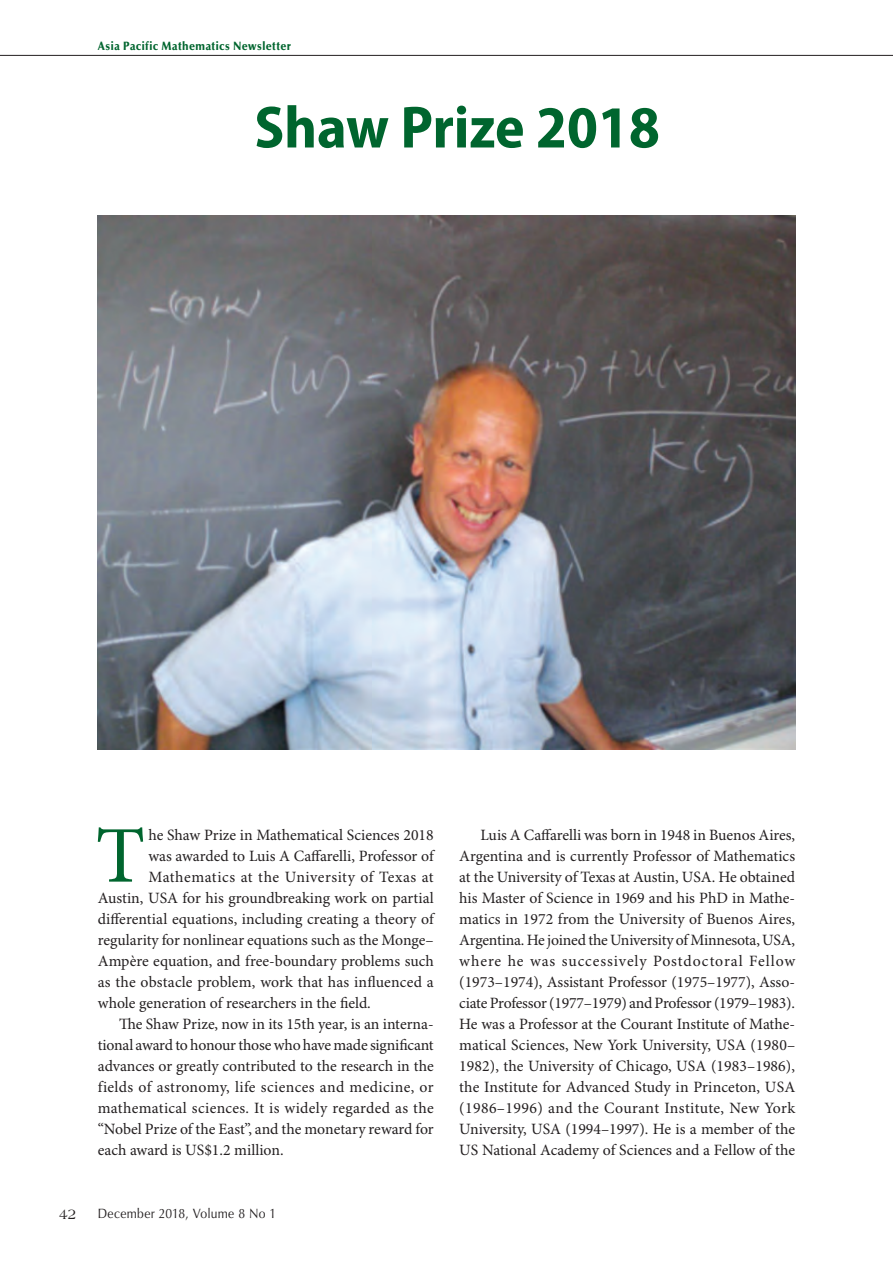
<style>
.page{position:relative;width:893px;height:1263px;background:#fff}
.page>*{position:absolute;margin:0;border:0;box-sizing:border-box;transform-origin:0 0}
.t1{font:80.4px "Minion Pro";color:#00652e}
.t2{font:700 semi-condensed 60px "Myriad Pro";color:#00652e}
.t3{font:15.75px/21px "Minion Pro";color:#231f20;text-align:justify}
.t4{font:15.75px "Minion Pro";letter-spacing:.02em;color:#231f20}
.t5{font:15.75px "Minion Pro";letter-spacing:.03em;color:#231f20}
.t6{font:15px "Americana Std";color:#231f20;scale:.9 1}
.t7{font:13.5px "Optima LT Std";letter-spacing:.02em;color:#231f20;scale:.9 1}
.t8{font:900 12px "Optima LT Std";letter-spacing:.04em;color:#00652e;scale:.9 1}
</style>
<div class="page">
<img style="left:98px;top:215px;width:697px;height:535px">
<hr style="left:0;top:55px;width:893px;height:1px;background:#231f20">
<p class="t8" style="left:98px;top:39px;width:216px">Asia Pacific Mathematics Newsletter</p>
<h2 class="t2" style="left:254px;top:94px;width:407px">Shaw Prize 2018</h2>
<h1 class="t1" style="left:96px;top:808px;width:51px">T</h1>
<p class="t3" style="left:148px;top:825px;width:287px">he Shaw Prize in Mathematical Sciences 2018</p>
<p class="t3" style="left:148px;top:846px;width:287px">was awarded to Luis A Caffarelli, Professor of</p>
<p class="t5" style="left:148px;top:867px;width:287px">Mathematics at the University of Texas at</p>
<p class="t3" style="left:98px;top:888px;width:337px">Austin, USA for his groundbreaking work on partial</p>
<p class="t3" style="left:98px;top:909px;width:337px">differential equations, including creating a theory of</p>
<p class="t3" style="left:98px;top:930px;width:337px">regularity for nonlinear equations such as the Monge–</p>
<p class="t3" style="left:98px;top:951px;width:337px">Ampère equation, and free-boundary problems such</p>
<p class="t3" style="left:98px;top:972px;width:337px">as the obstacle problem, work that has influenced a</p>
<p class="t3" style="left:98px;top:993px;width:275px">whole generation of researchers in the field.</p>
<p class="t3" style="left:119px;top:1014px;width:316px">The Shaw Prize, now in its 15th year, is an interna-</p>
<p class="t3" style="left:98px;top:1035px;width:337px">tional award to honour those who have made significant</p>
<p class="t3" style="left:98px;top:1056px;width:337px">advances or greatly contributed to the research in the</p>
<p class="t4" style="left:98px;top:1077px;width:337px">fields of astronomy, life sciences and medicine, or</p>
<p class="t4" style="left:98px;top:1098px;width:337px">mathematical sciences. It is widely regarded as the</p>
<p class="t3" style="left:98px;top:1119px;width:337px">“Nobel Prize of the East”, and the monetary reward for</p>
<p class="t3" style="left:98px;top:1140px;width:187px">each award is US$1.2 million.</p>
<p class="t6" style="left:59px;top:1206px;width:21px">42</p>
<p class="t7" style="left:98px;top:1206px;width:200px">December 2018, Volume 8 No 1</p>
<p class="t3" style="left:459px;top:825px;width:337px;text-indent:21px">Luis A Caffarelli was born in 1948 in Buenos Aires, Argentina and is currently Professor of Mathematics at the University of Texas at Austin, USA. He obtained his Master of Science in 1969 and his PhD in Mathe&shy;matics in 1972 from the University of Buenos Aires, Argentina. He joined the University of Minnesota, USA, where he was successively Postdoctoral Fellow (1973–1974), Assistant Professor (1975–1977), Asso&shy;ciate Professor (1977–1979) and Professor (1979–1983).<br>He was a Professor at the Courant Institute of Mathe&shy;matical Sciences, New York University, USA (1980– 1982), the University of Chicago, USA (1983–1986), the Institute for Advanced Study in Princeton, USA (1986–1996) and the Courant Institute, New York University, USA (1994–1997). He is a member of the US National Academy of Sciences and a Fellow of the</p>
</div>
